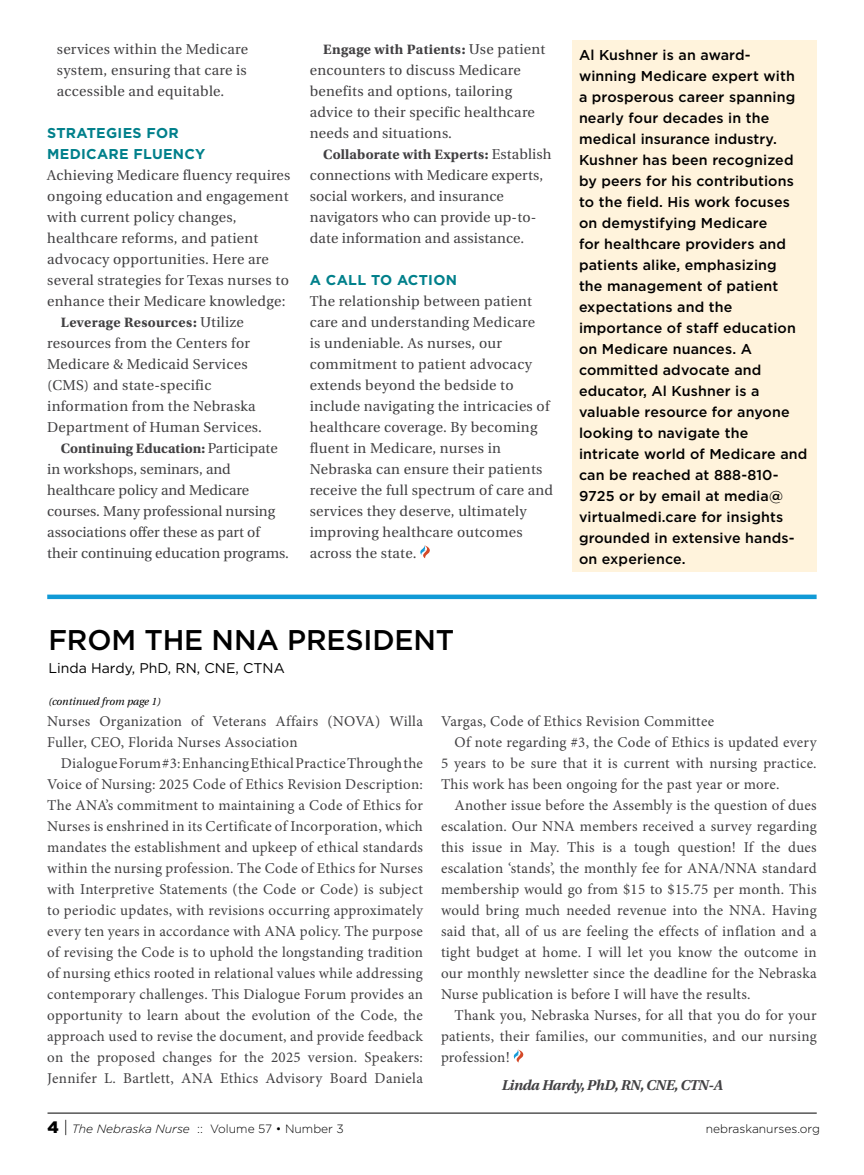
<style>
.page{position:relative;width:864px;height:1175px;background:#fff}
.page>*{position:absolute;margin:0;border:0;box-sizing:border-box;transform-origin:0 0}
.t1{font:500 28.5px "Gotham";letter-spacing:-.005em;color:#000}
.t2{font:15px/21px "Minion Pro";letter-spacing:.02em;color:#414042}
.t3{font:14.25px/21px "Utopia";letter-spacing:.02em;color:#414042}
.t4{font:500 14.25px/21px "Gotham";letter-spacing:.01em;color:#000}
.t5{font:14.25px/21px "Utopia";color:#414042}
.t6{font:700 14.25px "Utopia Std";letter-spacing:.01em;color:#414042}
.t7{font:700 14.25px/21px "Gotham";letter-spacing:.02em;color:#00808b}
.t8{font:italic 700 14.25px "Utopia";letter-spacing:-.02em;color:#414042}
.t9{font:14.1px "Gotham";color:#000}
.t10{font:300 12px "Gotham";color:#000}
.t11{font:italic 10.5px "Utopia";color:#000}
.s1{font-family:"Utopia";font-weight:400}
.s2{font-weight:900;font-size:16.5px}
.s3{font-size:16.5px}
.s4{font-style:italic}
</style>
<div class="page">
<hr style="left:48px;top:1112px;width:769px;height:1px;background:#000">
<svg style="left:420px;top:545px;width:10px;height:13px"></svg>
<div style="left:572px;top:40px;width:245px;height:531px;background:#fff3dc"></div>
<svg style="left:514px;top:1049px;width:9px;height:13px"></svg>
<div style="left:47px;top:594px;width:770px;height:5px;background:#109ad6"></div>
<p class="t3" style="left:57px;top:39px;width:193px;text-align:justify">services within the Medicare system, ensuring that care is accessible and equitable.</p>
<p class="t7" style="left:47px;top:122px;width:160px">STRATEGIES FOR<br>MEDICARE FLUENCY</p>
<p class="t3" style="left:47px;top:165px;width:245px">Achieving Medicare fluency requires ongoing education and engagement with current policy changes, healthcare reforms, and patient advocacy opportunities. Here are several strategies for Texas nurses to enhance their Medicare knowledge:</p>
<p class="t6" style="left:61px;top:314px;width:185px">Leverage Resources: <span class="s1">Utilize</span></p>
<p class="t3" style="left:47px;top:333px;width:214px">resources from the Centers for<br>Medicare &amp; Medicaid Services (CMS) and state-specific information from the Nebraska<br>Department of Human Services.</p>
<p class="t6" style="left:61px;top:440px;width:218px">Continuing Education: <span class="s1">Participate</span></p>
<p class="t5" style="left:47px;top:459px;width:241px">in workshops, seminars, and healthcare policy and Medicare courses. Many professional nursing associations offer these as part of their continuing education programs.</p>
<p class="t6" style="left:323px;top:41px;width:224px">Engage with Patients: <span class="s1">Use patient</span></p>
<p class="t3" style="left:310px;top:60px;width:227px">encounters to discuss Medicare benefits and options, tailoring advice to their specific healthcare needs and situations.</p>
<p class="t6" style="left:323px;top:146px;width:230px">Collaborate with Experts: <span class="s1">Establish</span></p>
<p class="t3" style="left:310px;top:165px;width:235px">connections with Medicare experts, social workers, and insurance navigators who can provide up-to&shy;date information and assistance.</p>
<p class="t7" style="left:310px;top:270px;width:149px">A CALL TO ACTION</p>
<p class="t3" style="left:310px;top:291px;width:245px">The relationship between patient care and understanding Medicare<br>is undeniable. As nurses, our commitment to patient advocacy extends beyond the bedside to include navigating the intricacies of healthcare coverage. By becoming fluent in Medicare, nurses in<br>Nebraska can ensure their patients receive the full spectrum of care and services they deserve, ultimately improving healthcare outcomes across the state.</p>
<h1 class="t1" style="left:48px;top:621px;width:408px">FROM THE NNA PRESIDENT</h1>
<p class="t9" style="left:48px;top:659px;width:238px">Linda Hardy, PhD, RN, CNE, CTNA</p>
<p class="t11" style="left:48px;top:695px;width:114px">(continued from page 1)</p>
<p class="t4" style="left:579px;top:44px;width:230px">Al Kushner is an award&shy;winning Medicare expert with<br>a prosperous career spanning nearly four decades in the medical insurance industry.<br>Kushner has been recognized by peers for his contributions to the field. His work focuses on demystifying Medicare<br>for healthcare providers and patients alike, emphasizing<br>the management of patient expectations and the importance of staff education on Medicare nuances. A committed advocate and educator, Al Kushner is a valuable resource for anyone looking to navigate the intricate world of Medicare and can be reached at 888-810-<br>9725 or by email at media@ virtualmedi.care for insights grounded in extensive hands&shy;on experience.</p>
<p class="t2" style="left:47px;top:711px;width:377px">Nurses Organization of Veterans Affairs (NOVA) Willa<br>Fuller, CEO, Florida Nurses Association</p>
<p class="t2" style="left:47px;top:753px;width:377px;text-align:justify;text-indent:14px">Dialogue Forum #3: Enhancing Ethical Practice Through the Voice of Nursing: 2025 Code of Ethics Revision Description:<br>The ANA’s commitment to maintaining a Code of Ethics for Nurses is enshrined in its Certificate of Incorporation, which mandates the establishment and upkeep of ethical standards within the nursing profession. The Code of Ethics for Nurses with Interpretive Statements (the Code or Code) is subject to periodic updates, with revisions occurring approximately every ten years in accordance with ANA policy. The purpose of revising the Code is to uphold the longstanding tradition of nursing ethics rooted in relational values while addressing contemporary challenges. This Dialogue Forum provides an opportunity to learn about the evolution of the Code, the approach used to revise the document, and provide feedback on the proposed changes for the 2025 version. Speakers:<br>Jennifer L. Bartlett, ANA Ethics Advisory Board Daniela</p>
<p class="t2" style="left:441px;top:711px;width:275px">Vargas, Code of Ethics Revision Committee</p>
<p class="t2" style="left:454px;top:732px;width:364px">Of note regarding #3, the Code of Ethics is updated every</p>
<p class="t2" style="left:441px;top:753px;width:377px">5 years to be sure that it is current with nursing practice.</p>
<p class="t2" style="left:441px;top:774px;width:340px">This work has been ongoing for the past year or more.</p>
<p class="t2" style="left:454px;top:795px;width:364px">Another issue before the Assembly is the question of dues</p>
<p class="t2" style="left:441px;top:816px;width:377px">escalation. Our NNA members received a survey regarding</p>
<p class="t2" style="left:441px;top:837px;width:377px">this issue in May. This is a tough question! If the dues</p>
<p class="t2" style="left:441px;top:858px;width:377px">escalation ‘stands’, the monthly fee for ANA/NNA standard</p>
<p class="t2" style="left:441px;top:879px;width:377px">membership would go from $15 to $15.75 per month. This</p>
<p class="t2" style="left:441px;top:900px;width:377px">would bring much needed revenue into the NNA. Having</p>
<p class="t2" style="left:441px;top:921px;width:377px">said that, all of us are feeling the effects of inflation and a</p>
<p class="t2" style="left:441px;top:942px;width:377px">tight budget at home. I will let you know the outcome in</p>
<p class="t2" style="left:441px;top:963px;width:377px">our monthly newsletter since the deadline for the Nebraska</p>
<p class="t2" style="left:441px;top:984px;width:311px">Nurse publication is before I will have the results.</p>
<p class="t2" style="left:454px;top:1005px;width:364px">Thank you, Nebraska Nurses, for all that you do for your</p>
<p class="t2" style="left:441px;top:1026px;width:377px">patients, their families, our communities, and our nursing</p>
<p class="t2" style="left:441px;top:1047px;width:70px">profession!</p>
<p class="t8" style="left:502px;top:1077px;width:223px">Linda Hardy, PhD, RN, CNE, CTN-A</p>
<p class="t10" style="left:48px;top:1121px;width:298px"><span class="s2">4</span> <span class="s3">|</span> <span class="s4">The Nebraska Nurse</span> :: Volume 57 • Number 3</p>
<p class="t10" style="left:706px;top:1121px;width:116px">nebraskanurses.org</p>
</div>
